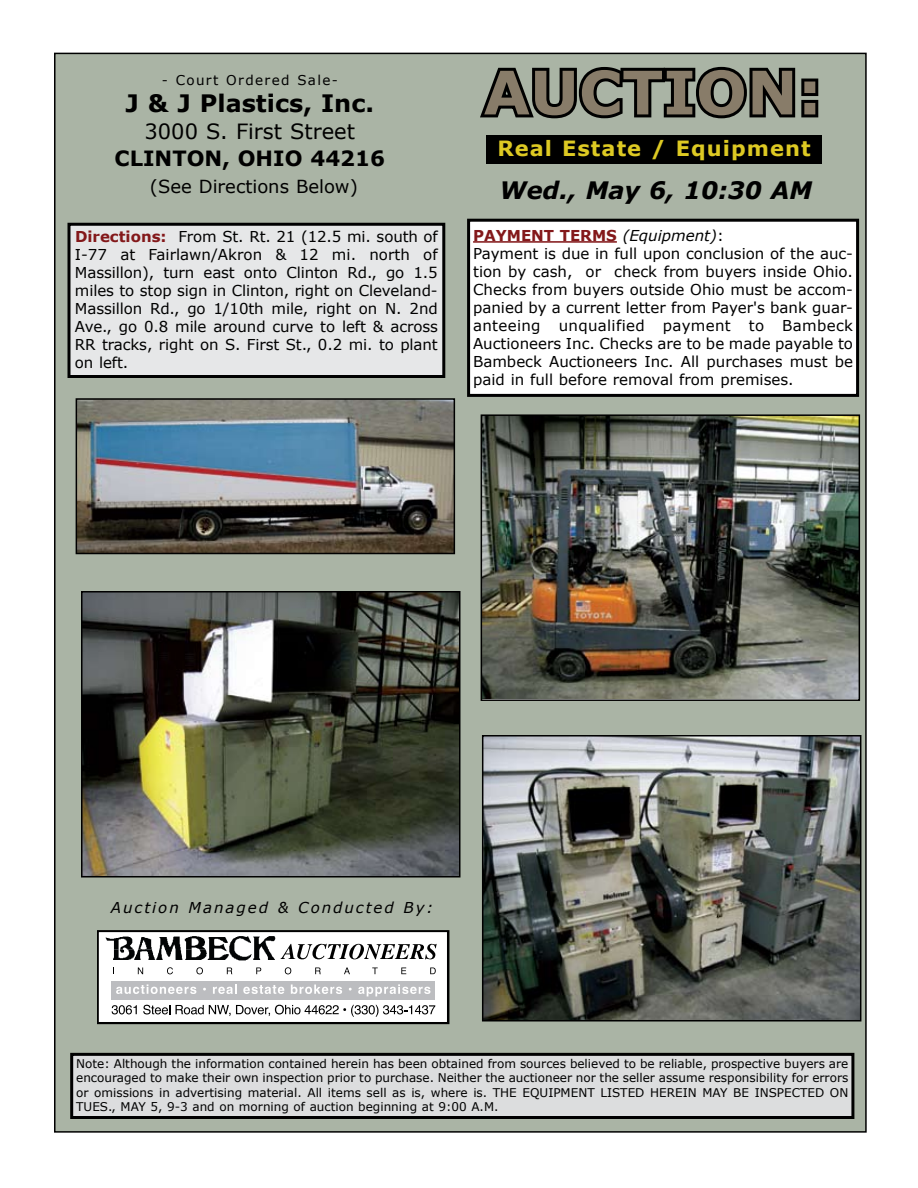
<style>
.page{position:relative;width:918px;height:1188px;background:#fff}
.page>*{position:absolute;margin:0;border:0;box-sizing:border-box;transform-origin:0 0}
.t1{font:700 60px "Verdana";color:#887c69}
.t2{font:italic 700 24px "Verdana";color:#000}
.t3{font:700 24px "Verdana";color:#000}
.t4{font:700 21px "Verdana";letter-spacing:.05em;color:#ddc923}
.t5{font:21px "Verdana";color:#000}
.t6{font:700 21px "Verdana";color:#000}
.t7{font:18px "Verdana";color:#000}
.t8{font:15px/18px "Verdana";color:#000;text-align:justify}
.t9{font:italic 15px "Verdana";letter-spacing:.13em;color:#000}
.t10{font:13.5px "Verdana";letter-spacing:.1em;color:#000}
.t11{font:12px/14.4px "Verdana";color:#000;text-align:justify}
.s1{font-weight:700;color:#83181a}
.s2{font-style:italic}
</style>
<div class="page">
<div style="left:55px;top:53px;width:811px;height:1079px;background:#aab4a5"></div>
<div style="left:69px;top:224px;width:375px;height:152px;background:#e6e7e8"></div>
<div style="left:68px;top:223px;width:377px;height:155px;border:3px solid #000"></div>
<div style="left:72px;top:1054px;width:781px;height:64px;background:#dcddde"></div>
<div style="left:70px;top:1053px;width:784px;height:66px;border:3px solid #000"></div>
<div style="left:469px;top:220px;width:389px;height:175px;background:#fff"></div>
<hr style="left:473px;top:241px;width:144px;height:2px;background:#83181a">
<div style="left:467px;top:219px;width:392px;height:178px;border:3px solid #000"></div>
<div style="left:486px;top:135px;width:336px;height:29px;background:#000"></div>
<img style="left:484px;top:417px;width:373px;height:281px">
<div style="left:481px;top:414px;width:379px;height:287px;border:2px solid #000"></div>
<img style="left:84px;top:594px;width:373px;height:281px">
<div style="left:81px;top:591px;width:379px;height:287px;border:2px solid #000"></div>
<img style="left:485px;top:738px;width:373px;height:281px">
<div style="left:482px;top:735px;width:379px;height:287px;border:2px solid #000"></div>
<img style="left:79px;top:401px;width:373px;height:150px">
<div style="left:76px;top:398px;width:379px;height:156px;border:2px solid #000"></div>
<svg style="left:480px;top:66px;width:339px;height:53px"></svg>
<div style="left:98px;top:931px;width:351px;height:92px;background:#fff"></div>
<div style="left:111px;top:981px;width:323px;height:19px;background:#bcbdc0"></div>
<svg style="left:106px;top:936px;width:169px;height:24px"></svg>
<svg style="left:281px;top:944px;width:156px;height:15px"></svg>
<svg style="left:138px;top:968px;width:5px;height:6px"></svg>
<svg style="left:167px;top:967px;width:6px;height:7px"></svg>
<svg style="left:196px;top:967px;width:7px;height:7px"></svg>
<svg style="left:227px;top:968px;width:5px;height:6px"></svg>
<svg style="left:256px;top:968px;width:5px;height:6px"></svg>
<svg style="left:285px;top:967px;width:6px;height:7px"></svg>
<svg style="left:315px;top:968px;width:6px;height:6px"></svg>
<svg style="left:344px;top:968px;width:6px;height:6px"></svg>
<svg style="left:372px;top:968px;width:6px;height:6px"></svg>
<svg style="left:401px;top:968px;width:5px;height:6px"></svg>
<svg style="left:430px;top:968px;width:6px;height:6px"></svg>
<svg style="left:116px;top:984px;width:80px;height:10px"></svg>
<svg style="left:213px;top:984px;width:24px;height:10px"></svg>
<svg style="left:243px;top:985px;width:41px;height:9px"></svg>
<svg style="left:291px;top:984px;width:51px;height:10px"></svg>
<svg style="left:358px;top:984px;width:72px;height:12px"></svg>
<svg style="left:112px;top:1005px;width:25px;height:9px"></svg>
<svg style="left:143px;top:1005px;width:27px;height:9px"></svg>
<svg style="left:176px;top:1005px;width:259px;height:12px"></svg>
<div style="left:97px;top:930px;width:352px;height:94px;border:2px solid #000"></div>
<p class="t10" style="left:162px;top:71px;width:178px">- Court Ordered Sale-</p>
<h2 class="t3" style="left:126px;top:88px;width:250px">J &amp; J Plastics, Inc.</h2>
<h3 class="t5" style="left:145px;top:118px;width:212px">3000 S. First Street</h3>
<h3 class="t6" style="left:115px;top:145px;width:272px">CLINTON, OHIO 44216</h3>
<p class="t7" style="left:150px;top:175px;width:209px">(See Directions Below)</p>
<p class="t8" style="left:75px;top:227px;width:364px"><span class="s1">Directions:</span> From St. Rt. 21 (12.5 mi. south of I-77 at Fairlawn/Akron &amp; 12 mi. north of Massillon), turn east onto Clinton Rd., go 1.5 miles to stop sign in Clinton, right on Cleveland-Massillon Rd., go 1/10th mile, right on N. 2nd Ave., go 0.8 mile around curve to left &amp; across RR tracks, right on S. First St., 0.2 mi. to plant on left.</p>
<h1 class="t1" style="left:484px;top:54px;width:340px">AUCTION:</h1>
<h3 class="t4" style="left:497px;top:135px;width:315px">Real Estate / Equipment</h3>
<h2 class="t2" style="left:500px;top:175px;width:314px">Wed., May 6, 10:30 AM</h2>
<p class="t8" style="left:473px;top:226px;width:382px;text-align:left"><span class="s1">PAYMENT TERMS</span> <span class="s2">(Equipment)</span>:<br>Payment is due in full upon conclusion of the auc&shy;tion by cash, or check from buyers inside Ohio.<br>Checks from buyers outside Ohio must be accom&shy;panied by a current letter from Payer's bank guar&shy;anteeing unqualified payment to Bambeck Auctioneers Inc. Checks are to be made payable to Bambeck Auctioneers Inc. All purchases must be paid in full before removal from premises.</p>
<p class="t9" style="left:111px;top:898px;width:324px">Auction Managed &amp; Conducted By:</p>
<p class="t11" style="left:76px;top:1056px;width:774px">Note: Although the information contained herein has been obtained from sources believed to be reliable, prospective buyers are encouraged to make their own inspection prior to purchase. Neither the auctioneer nor the seller assume responsibility for errors or omissions in advertising material. All items sell as is, where is. THE EQUIPMENT LISTED HEREIN MAY BE INSPECTED ON TUES., MAY 5, 9-3 and on morning of auction beginning at 9:00 A.M.</p>
</div>
